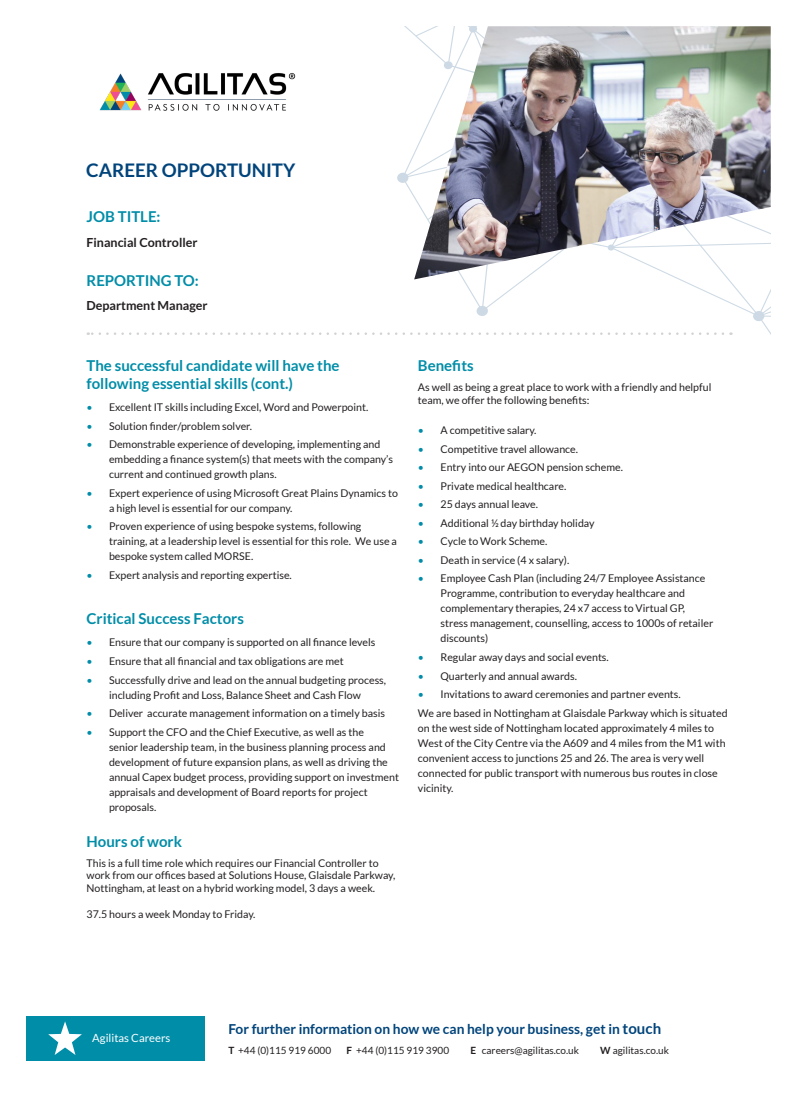
<style>
.page{position:relative;width:797px;height:1105px;background:#fff}
.page>*{position:absolute;margin:0;border:0;box-sizing:border-box;transform-origin:0 0}
.t1{font:700 18.75px "Lato";color:#00447b}
.Subheader{font:700 15px/17.5px "Lato";color:#008da8}
.t2{font:700 13.75px "Lato";color:#00447b}
.t3{font:700 12.5px "Lato";color:#231f20}
.t4{font:11.25px "Lato";color:#fff}
.No_Spacing{font:10.62px/15px "Lato";color:#231f20}
.t5{font:10px "Lato";color:#231f20}
.s1{color:#008da8}
.s2{font-size:15px}
.s3{font-weight:700}
</style>
<div class="page">
<svg style="left:397px;top:26px;width:373px;height:309px"></svg>
<img style="left:100px;top:73px;width:196px;height:38px">
<svg style="left:88px;top:332px;width:635px;height:3px"></svg>
<div style="left:26px;top:1016px;width:178px;height:45px;background:#008da8"></div>
<img style="left:414px;top:26px;width:356px;height:253px">
<svg style="left:48px;top:1021px;width:34px;height:34px"></svg>
<div style="left:391px;top:2px;width:14px;height:14px;border:2px solid #fff;border-radius:50%"></div>
<div style="left:2px;top:545px;width:14px;height:14px;border:2px solid #fff;border-radius:50%"></div>
<p class="t1" style="left:86px;top:159px;width:210px">CAREER OPPORTUNITY</p>
<p class="Subheader" style="left:86px;top:208px;width:76px">JOB TITLE:</p>
<p class="t3" style="left:86px;top:235px;width:112px">Financial Controller</p>
<p class="Subheader" style="left:86px;top:271px;width:114px">REPORTING TO:</p>
<p class="t3" style="left:86px;top:299px;width:123px">Department Manager</p>
<p class="Subheader" style="left:86px;top:357px;width:254px">The successful candidate will have the following essential skills (cont.)</p>
<p class="No_Spacing" style="left:86px;top:400px;width:283px"><span class="s1">•</span> Excellent IT skills including Excel, Word and Powerpoint.</p>
<p class="No_Spacing" style="left:86px;top:418px;width:167px"><span class="s1">•</span> Solution finder/problem solver.</p>
<p class="No_Spacing" style="left:109px;top:437px;width:285px;text-indent:-22px"><span class="s1">•</span> Demonstrable experience of developing, implementing and embedding a finance system(s) that meets with the company’s current and continued growth plans.</p>
<p class="No_Spacing" style="left:109px;top:485px;width:290px;text-indent:-22px"><span class="s1">•</span> Expert experience of using Microsoft Great Plains Dynamics to a high level is essential for our company.</p>
<p class="No_Spacing" style="left:109px;top:519px;width:289px;text-indent:-22px"><span class="s1">•</span> Proven experience of using bespoke systems, following training, at a leadership level is essential for this role. We use a bespoke system called MORSE.</p>
<p class="No_Spacing" style="left:86px;top:567px;width:207px"><span class="s1">•</span> Expert analysis and reporting expertise.</p>
<p class="Subheader" style="left:86px;top:610px;width:159px">Critical Success Factors</p>
<p class="No_Spacing" style="left:86px;top:635px;width:290px"><span class="s1">•</span> Ensure that our company is supported on all finance levels</p>
<p class="No_Spacing" style="left:86px;top:654px;width:259px"><span class="s1">•</span> Ensure that all financial and tax obligations are met</p>
<p class="No_Spacing" style="left:86px;top:672px;width:301px;text-align:center"><span class="s1">•</span> Successfully drive and lead on the annual budgeting process, including Profit and Loss, Balance Sheet and Cash Flow</p>
<p class="No_Spacing" style="left:86px;top:706px;width:300px"><span class="s1">•</span> Deliver accurate management information on a timely basis</p>
<p class="No_Spacing" style="left:109px;top:724px;width:291px;text-indent:-22px"><span class="s1">•</span> Support the CFO and the Chief Executive, as well as the<br>senior leadership team, in the business planning process and development of future expansion plans, as well as driving the annual Capex budget process, providing support on investment appraisals and development of Board reports for project proposals.</p>
<p class="Subheader" style="left:86px;top:832px;width:97px">Hours of work</p>
<p class="No_Spacing" style="left:86px;top:856px;width:310px;line-height:12.8px">This is a full time role which requires our Financial Controller to work from our offices based at Solutions House, Glaisdale Parkway,<br>Nottingham, at least on a hybrid working model, 3 days a week.</p>
<p class="No_Spacing" style="left:86px;top:906px;width:170px">37.5 hours a week Monday to Friday.</p>
<p class="Subheader" style="left:418px;top:357px;width:57px">Benefits</p>
<p class="No_Spacing" style="left:418px;top:381px;width:295px;line-height:12.8px">As well as being a great place to work with a friendly and helpful team, we offer the following benefits:</p>
<p class="No_Spacing" style="left:418px;top:423px;width:120px"><span class="s1">•</span> A competitive salary.</p>
<p class="No_Spacing" style="left:418px;top:441px;width:161px"><span class="s1">•</span> Competitive travel allowance.</p>
<p class="No_Spacing" style="left:418px;top:460px;width:206px"><span class="s1">•</span> Entry into our AEGON pension scheme.</p>
<p class="No_Spacing" style="left:418px;top:478px;width:150px"><span class="s1">•</span> Private medical healthcare.</p>
<p class="No_Spacing" style="left:418px;top:497px;width:122px"><span class="s1">•</span> 25 days annual leave.</p>
<p class="No_Spacing" style="left:418px;top:515px;width:178px"><span class="s1">•</span> Additional ½ day birthday holiday</p>
<p class="No_Spacing" style="left:418px;top:534px;width:131px"><span class="s1">•</span> Cycle to Work Scheme.</p>
<p class="No_Spacing" style="left:418px;top:552px;width:153px"><span class="s1">•</span> Death in service (4 x salary).</p>
<p class="No_Spacing" style="left:440px;top:571px;width:274px;text-indent:-22px"><span class="s1">•</span> Employee Cash Plan (including 24/7 Employee Assistance Programme, contribution to everyday healthcare and complementary therapies, 24 x7 access to Virtual GP, stress management, counselling, access to 1000s of retailer discounts)</p>
<p class="No_Spacing" style="left:418px;top:649px;width:192px"><span class="s1">•</span> Regular away days and social events.</p>
<p class="No_Spacing" style="left:418px;top:668px;width:161px"><span class="s1">•</span> Quarterly and annual awards.</p>
<p class="No_Spacing" style="left:418px;top:687px;width:264px"><span class="s1">•</span> Invitations to award ceremonies and partner events.</p>
<p class="No_Spacing" style="left:418px;top:705px;width:311px">We are based in Nottingham at Glaisdale Parkway which is situated on the west side of Nottingham located approximately 4 miles to West of the City Centre via the A609 and 4 miles from the M1 with convenient access to junctions 25 and 26. The area is very well connected for public transport with numerous bus routes in close vicinity.</p>
<p class="t4" style="left:92px;top:1032px;width:80px">Agilitas Careers</p>
<p class="t2" style="left:228px;top:1021px;width:434px">For further information on how we can help your business, get in <span class="s2">touch</span></p>
<p class="t5" style="left:228px;top:1045px;width:104px"><span class="s3">T</span> +44 (0)115 919 6000</p>
<p class="t5" style="left:346px;top:1045px;width:104px"><span class="s3">F</span> +44 (0)115 919 3900</p>
<p class="t5" style="left:470px;top:1045px;width:110px"><span class="s3">E</span> careers@agilitas.co.uk</p>
<p class="t5" style="left:600px;top:1045px;width:70px"><span class="s3">W</span> agilitas.co.uk</p>
</div>
